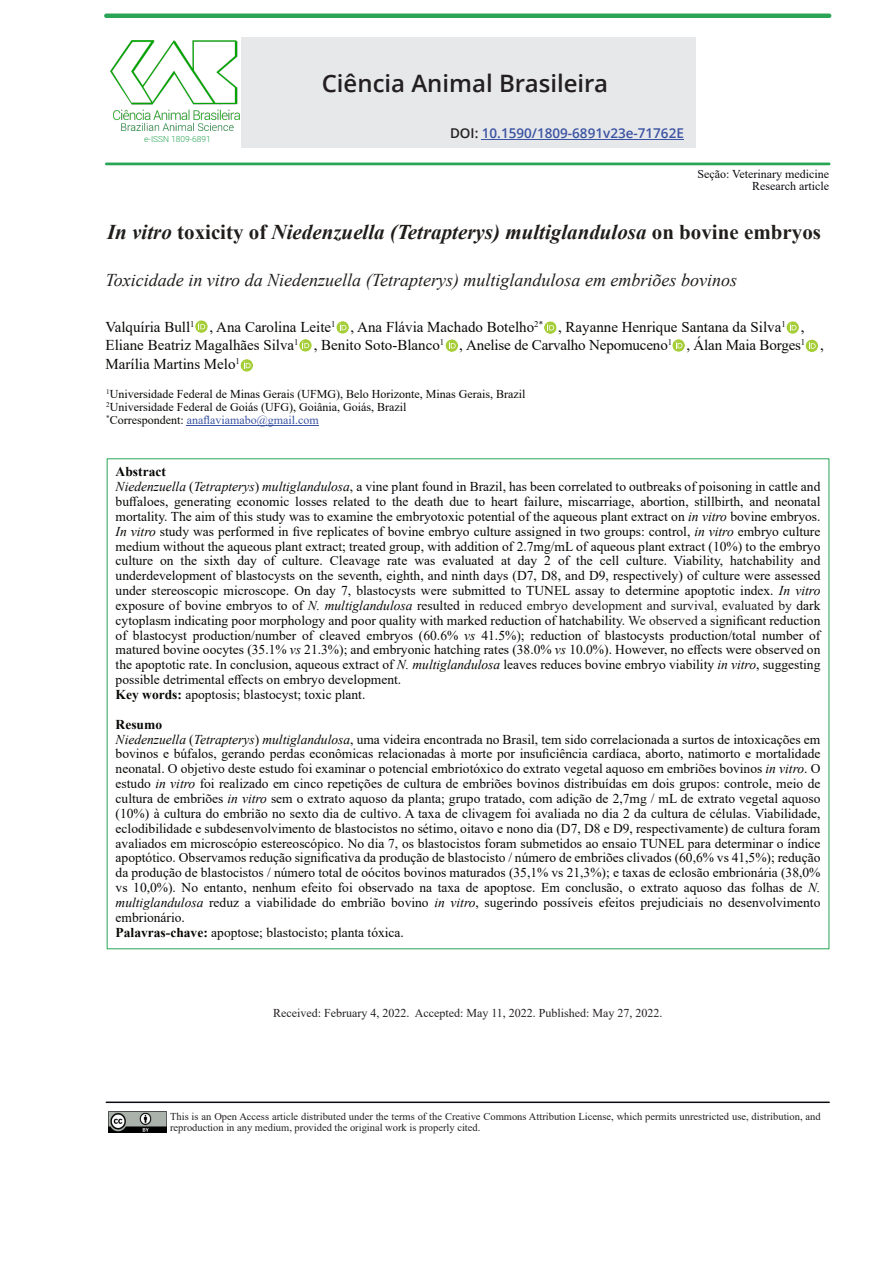
<style>
.page{position:relative;width:893px;height:1263px;background:#fff}
.page>*{position:absolute;margin:0;border:0;box-sizing:border-box;transform-origin:0 0}
.t1{font:600 24px "Open Sans";color:#231f20}
.t2{font:italic 700 21px "Times New Roman";color:#201d1b}
.t3{font:italic 18px "Times New Roman";color:#201d1b}
.t4{font:15px/18.8px "Times New Roman";color:#080704}
.t5{font:13.5px/14.9px "Times New Roman";color:#080704}
.t6{font:600 13.5px "Open Sans";color:#3a53a3}
.t7{font:12px/13px "Times New Roman";color:#080704}
.t8{font:12px "Times New Roman";color:#231f20}
.t9{font:12px/12px "Times New Roman";color:#0c0a10;text-align:right}
.t10{font:10.5px/10.5px "Times New Roman";color:#231f20}
.t11{font:300 8.4px "Roboto";color:#28a456}
.s1{color:#231f20}
.s2{font-style:normal}
.s3{color:#3a53a3}
.s4{font-weight:700}
.s5{font-style:italic}
.s6{color:#201d1b}
</style>
<div class="page">
<div style="left:241px;top:37px;width:455px;height:111px;background:#e7e8e9"></div>
<hr style="left:106px;top:14px;width:723px;height:4px;background:#29a555">
<hr style="left:106px;top:163px;width:723px;height:2px;background:#29a555">
<hr style="left:482px;top:139px;width:202px;height:1px;background:#3a53a3">
<img style="left:111px;top:41px;width:128px;height:89px">
<img style="left:108px;top:1112px;width:58px;height:20px">
<hr style="left:106px;top:1101px;width:723px;height:2px;background:#0c0a10">
<svg style="left:240px;top:359px;width:13px;height:13px"></svg>
<svg style="left:244px;top:361px;width:7px;height:7px"></svg>
<svg style="left:805px;top:339px;width:13px;height:13px"></svg>
<svg style="left:809px;top:342px;width:7px;height:7px"></svg>
<svg style="left:544px;top:321px;width:13px;height:13px"></svg>
<svg style="left:547px;top:324px;width:7px;height:6px"></svg>
<svg style="left:786px;top:321px;width:13px;height:13px"></svg>
<svg style="left:790px;top:323px;width:6px;height:7px"></svg>
<svg style="left:672px;top:339px;width:13px;height:13px"></svg>
<svg style="left:676px;top:341px;width:6px;height:7px"></svg>
<svg style="left:299px;top:339px;width:13px;height:13px"></svg>
<svg style="left:302px;top:341px;width:7px;height:7px"></svg>
<svg style="left:446px;top:339px;width:12px;height:13px"></svg>
<svg style="left:449px;top:342px;width:7px;height:6px"></svg>
<svg style="left:336px;top:321px;width:13px;height:13px"></svg>
<svg style="left:340px;top:323px;width:6px;height:7px"></svg>
<svg style="left:195px;top:320px;width:13px;height:13px"></svg>
<svg style="left:198px;top:322px;width:7px;height:7px"></svg>
<hr style="left:187px;top:426px;width:132px;height:1px;background:#3a53a3">
<p class="t11" style="left:144px;top:135px;width:68px">e-ISSN 1809-6891</p>
<h1 class="t1" style="left:322px;top:73px;width:288px">Ciência Animal Brasileira</h1>
<p class="t6" style="left:450px;top:128px;width:235px"><span class="s1">DOI:</span> 10.1590/1809-6891v23e-71762E</p>
<p class="t9" style="left:697px;top:170px;width:133px">Seção: Veterinary medicine<br>Research article</p>
<h2 class="t2" style="left:107px;top:225px;width:715px">In vitro <span class="s2">toxicity of</span> Niedenzuella (Tetrapterys) multiglandulosa <span class="s2">on bovine embryos</span></h2>
<h3 class="t3" style="left:106px;top:273px;width:633px">Toxicidade in vitro da Niedenzuella (Tetrapterys) multiglandulosa em embriões bovinos</h3>
<p class="t4" style="left:106px;top:319px;width:720px">Valquíria Bull<sup>1</sup> , Ana Carolina Leite<sup>1</sup> , Ana Flávia Machado Botelho<sup>2*</sup> , Rayanne Henrique Santana da Silva<sup>1</sup> ,<br>Eliane Beatriz Magalhães Silva<sup>1</sup> , Benito Soto-Blanco<sup>1</sup> , Anelise de Carvalho Nepomuceno<sup>1</sup> , Álan Maia Borges<sup>1</sup> ,<br>Marília Martins Melo<sup>1</sup></p>
<p class="t7" style="left:106px;top:389px;width:421px"><sup>1</sup>Universidade Federal de Minas Gerais (UFMG), Belo Horizonte, Minas Gerais, Brazil<br><sup>2</sup>Universidade Federal de Goiás (UFG), Goiânia, Goiás, Brazil<br><sup>*</sup>Correspondent: <span class="s3">anaflaviamabo@gmail.com</span></p>
<p class="t5" style="left:116px;top:466px;width:706px"><span class="s4">Abstract<br></span><span class="s5">Niedenzuella</span> (<span class="s5">Tetrapterys</span>) <span class="s5">multiglandulosa</span>, a vine plant found in Brazil, has been correlated to outbreaks of poisoning in cattle and buffaloes, generating economic losses related to the death due to heart failure, miscarriage, abortion, stillbirth, and neonatal mortality. The aim of this study was to examine the embryotoxic potential of the aqueous plant extract on <span class="s5">in vitro</span> bovine embryos.<br><span class="s5">In vitro</span> study was performed in five replicates of bovine embryo culture assigned in two groups: control, <span class="s5">in vitro</span> embryo culture medium without the aqueous plant extract; treated group, with addition of 2.7mg/mL of aqueous plant extract (10%) to the embryo culture on the sixth day of culture. Cleavage rate was evaluated at day 2 of the cell culture. Viability, hatchability and underdevelopment of blastocysts on the seventh, eighth, and ninth days (D7, D8, and D9, respectively) of culture were assessed under stereoscopic microscope. On day 7, blastocysts were submitted to TUNEL assay to determine apoptotic index. <span class="s5">In vitro </span>exposure of bovine embryos to of <span class="s5">N. multiglandulosa</span> resulted in <span class="s6">reduced embryo development and survival, evaluated by</span> dark cytoplasm indicating poor morphology and poor quality with marked reduction of hatchability<span class="s6">. We observed</span> a significant reduction of blastocyst production/number of cleaved embryos (60.6% <span class="s5">vs</span> 41.5%); reduction of blastocysts production/total number of matured bovine oocytes (35.1% <span class="s5">vs</span> 21.3%); and embryonic hatching rates (38.0% <span class="s5">vs</span> 10.0%). However, no effects were observed on the apoptotic rate. In conclusion, aqueous extract of <span class="s5">N. multiglandulosa</span> leaves reduces bovine embryo viability <span class="s5">in vitro</span>, suggesting possible detrimental effects on embryo development.<br><span class="s4">Key words:</span> apoptosis; blastocyst; toxic plant.</p>
<p class="t5" style="left:116px;top:718px;width:706px"><span class="s4">Resumo<br></span><span class="s5">Niedenzuella</span> (<span class="s5">Tetrapterys</span>) <span class="s5">multiglandulosa</span>, uma videira encontrada no Brasil, tem sido correlacionada a surtos de intoxicações em bovinos e búfalos, gerando perdas econômicas relacionadas à morte por insuficiência cardíaca, aborto, natimorto e mortalidade neonatal. O objetivo deste estudo foi examinar o potencial embriotóxico do extrato vegetal aquoso em embriões bovinos <span class="s5">in vitro</span>. O estudo <span class="s5">in vitro</span> foi realizado em cinco repetições de cultura de embriões bovinos distribuídas em dois grupos: controle, meio de cultura de embriões <span class="s5">in vitro</span> sem o extrato aquoso da planta; grupo tratado, com adição de 2,7mg / mL de extrato vegetal aquoso (10%) à cultura do embrião no sexto dia de cultivo. A taxa de clivagem foi avaliada no dia 2 da cultura de células. Viabilidade, eclodibilidade e subdesenvolvimento de blastocistos no sétimo, oitavo e nono dia (D7, D8 e D9, respectivamente) de cultura foram avaliados em microscópio estereoscópico. No dia 7, os blastocistos foram submetidos ao ensaio TUNEL para determinar o índice apoptótico. Observamos redução significativa da produção de blastocisto / número de embriões clivados (60,6% vs 41,5%); redução da produção de blastocistos / número total de oócitos bovinos maturados (35,1% vs 21,3%); e taxas de eclosão embrionária (38,0% vs 10,0%). No entanto, nenhum efeito foi observado na taxa de apoptose. Em conclusão, o extrato aquoso das folhas de <span class="s5">N. multiglandulosa</span> reduz a viabilidade do embrião bovino <span class="s5">in vitro</span>, sugerindo possíveis efeitos prejudiciais no desenvolvimento embrionário.<br><span class="s4">Palavras-chave:</span> apoptose; blastocisto; planta tóxica.</p>
<p class="t8" style="left:273px;top:1008px;width:391px">Received: February 4, 2022. Accepted: May 11, 2022. Published: May 27, 2022.</p>
<p class="t10" style="left:170px;top:1112px;width:652px">This is an Open Access article distributed under the terms of the Creative Commons Attribution License, which permits unrestricted use, distribution, and reproduction in any medium, provided the original work is properly cited.</p>
</div>
